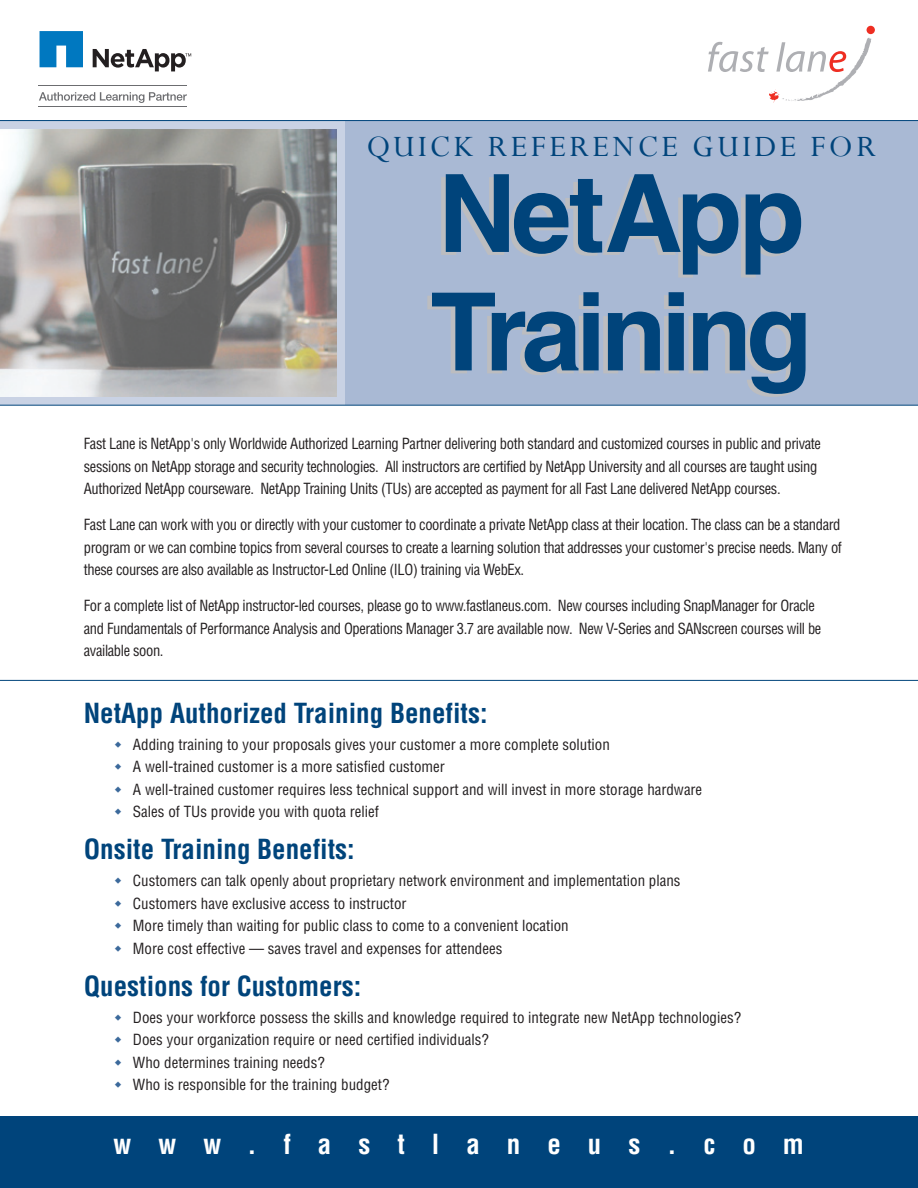
<style>
.page{position:relative;width:918px;height:1188px;background:#fff}
.page>*{position:absolute;margin:0;border:0;box-sizing:border-box;transform-origin:0 0}
.t1{font:700 108px/118.5px "Helvetica";letter-spacing:-.05em;color:#00447b}
.t2{font:33px "Perpetua";letter-spacing:.1em;color:#00447b}
.t3{font:700 condensed 27px "Helvetica";color:#00447b}
.t4{font:700 condensed 27px "Helvetica";letter-spacing:1em;color:#fff}
.t5{font:condensed 15px/22.5px "Helvetica";color:#231f20}
.t6{font:condensed 15px/22.5px "Helvetica";letter-spacing:-.025em;color:#231f20}
</style>
<div class="page">
<div style="left:0;top:121px;width:918px;height:284px;background:#c9d2e4"></div>
<div style="left:345px;top:121px;width:573px;height:284px;background:#a9b9d4"></div>
<hr style="left:0;top:120px;width:918px;height:1px;background:#00447b">
<hr style="left:0;top:680px;width:918px;height:1px;background:#00447b">
<div style="left:0;top:1116px;width:918px;height:72px;background:#00447b"></div>
<hr style="left:0;top:405px;width:918px;height:1px;background:#00447b">
<div style="left:867px;top:26px;width:8px;height:8px;background:#ee2e22;border-radius:50%"></div>
<svg style="left:708px;top:38px;width:163px;height:65px"></svg>
<hr style="left:39px;top:86px;width:148px;height:1px;background:#6c6d70">
<hr style="left:39px;top:106px;width:148px;height:1px;background:#6c6d70">
<svg style="left:40px;top:31px;width:43px;height:36px;background:#228ac8"></svg>
<svg style="left:93px;top:49px;width:98px;height:22px"></svg>
<svg style="left:39px;top:92px;width:148px;height:11px"></svg>
<img style="left:0;top:130px;width:337px;height:266px">
<h2 class="t2" style="left:367px;top:126px;width:511px">Quick Reference Guide foR</h2>
<h1 class="t1" style="left:430px;top:156px;width:384px">NetApp<br>Training</h1>
<p class="t6" style="left:84px;top:432px;width:739px">Fast Lane is NetApp's only Worldwide Authorized Learning Partner delivering both standard and customized courses in public and private sessions on NetApp storage and security technologies. All instructors are certified by NetApp University and all courses are taught using<br>Authorized NetApp courseware. NetApp Training Units (TUs) are accepted as payment for all Fast Lane delivered NetApp courses.</p>
<p class="t5" style="left:84px;top:513px;width:760px;text-align:justify">Fast Lane can work with you or directly with your customer to coordinate a private NetApp class at their location. The class can be a standard program or we can combine topics from several courses to create a learning solution that addresses your customer's precise needs. Many of these courses are also available as Instructor-Led Online (ILO) training via WebEx.</p>
<p class="t6" style="left:84px;top:594px;width:739px">For a complete list of NetApp instructor-led courses, please go to www.fastlaneus.com. New courses including SnapManager for Oracle and Fundamentals of Performance Analysis and Operations Manager 3.7 are available now. New V-Series and SANscreen courses will be available soon.</p>
<h3 class="t3" style="left:84px;top:696px;width:405px">NetApp Authorized Training Benefits:</h3>
<p class="t5" style="left:133px;top:733px;width:571px">Adding training to your proposals gives your customer a more complete solution<br>A well-trained customer is a more satisfied customer<br>A well-trained customer requires less technical support and will invest in more storage hardware Sales of TUs provide you with quota relief</p>
<h3 class="t3" style="left:84px;top:833px;width:273px">Onsite Training Benefits:</h3>
<p class="t5" style="left:133px;top:870px;width:549px">Customers can talk openly about proprietary network environment and implementation plans Customers have exclusive access to instructor<br>More timely than waiting for public class to come to a convenient location<br>More cost effective — saves travel and expenses for attendees</p>
<h3 class="t3" style="left:84px;top:969px;width:279px">Questions for Customers:</h3>
<p class="t5" style="left:133px;top:1006px;width:610px">Does your workforce possess the skills and knowledge required to integrate new NetApp technologies?<br>Does your organization require or need certified individuals?<br>Who determines training needs?<br>Who is responsible for the training budget?</p>
<h3 class="t4" style="left:113px;top:1127px;width:692px">www.fastlaneus.com</h3>
</div>
